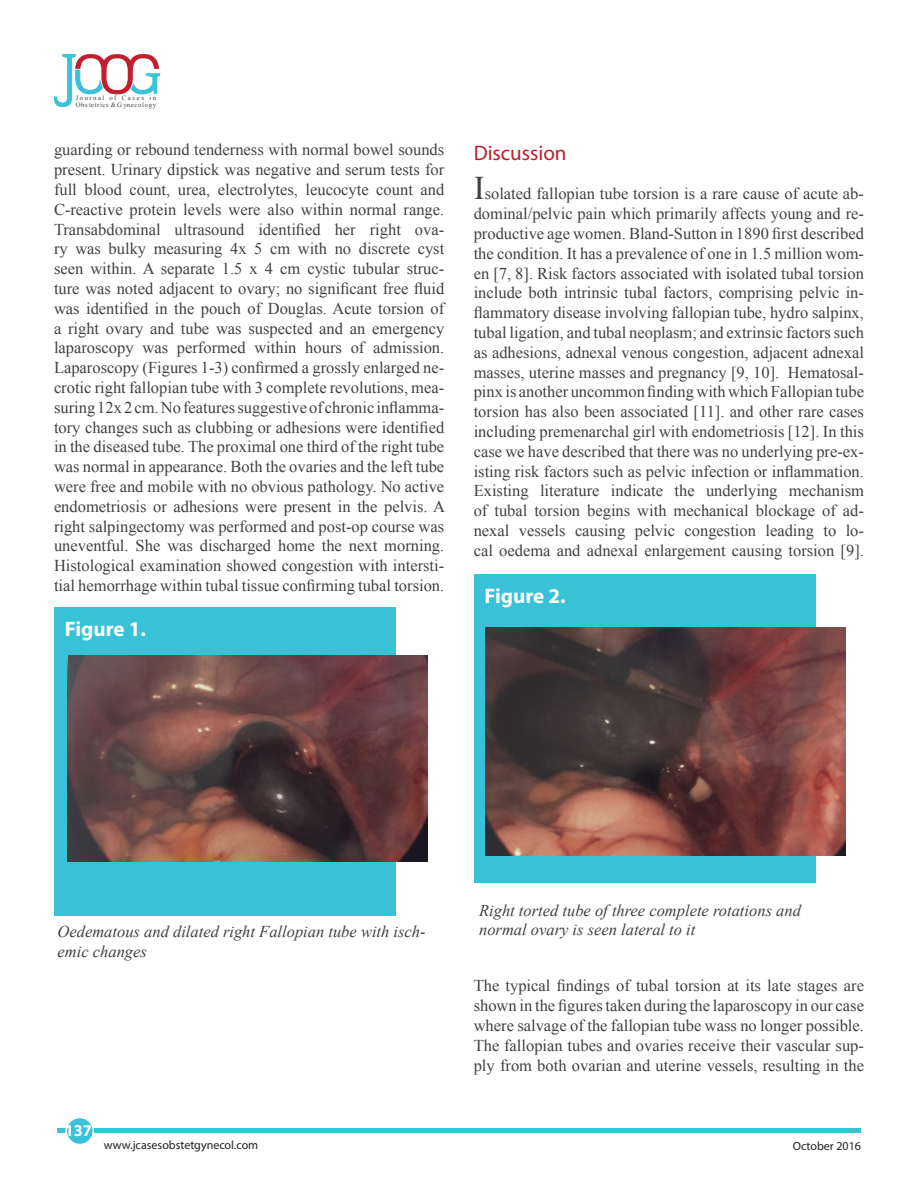
<style>
.page{position:relative;width:918px;height:1188px;background:#fff}
.page>*{position:absolute;margin:0;border:0;box-sizing:border-box;transform-origin:0 0}
.t1{font:700 21px "Myriad Pro";color:#fff}
.t2{font:21px "Myriad Pro";color:#be1e2d}
.t3{font:16.5px/19.8px "Times New Roman";color:#414042;text-align:justify}
.t4{font:italic 16.5px/19.8px "Times New Roman";color:#414042}
.t5{font:700 16.5px "Myriad Pro";color:#fff}
.t6{font:12px "Myriad Pro";color:#231f20}
.t7{font:6.75px/7.2px "Times New Roman";letter-spacing:.11em;color:#414042}
.s1{font-size:33px}
</style>
<div class="page">
<svg style="left:54px;top:54px;width:106px;height:53px"></svg>
<hr style="left:57px;top:1129px;width:804px;height:4px;background:#3cc2d7">
<div style="left:66px;top:1117px;width:27px;height:28px;background:#3cc2d7;border-radius:50%"></div>
<div style="left:65px;top:1117px;width:29px;height:28px;border:2px solid #fff;border-radius:50%"></div>
<div style="left:474px;top:574px;width:342px;height:310px;background:#39c2d7"></div>
<img style="left:486px;top:627px;width:360px;height:228px">
<div style="left:54px;top:608px;width:342px;height:308px;background:#39c2d7"></div>
<img style="left:68px;top:656px;width:360px;height:205px">
<p class="t7" style="left:76px;top:94px;width:82px">Journal of Cases in<br>Obstetrics &amp;Gynecology</p>
<p class="t3" style="left:54px;top:140px;width:392px">guarding or rebound tenderness with normal bowel sounds present. Urinary dipstick was negative and serum tests for full blood count, urea, electrolytes, leucocyte count and C-reactive protein levels were also within normal range.</p>
<p class="t3" style="left:54px;top:219px;width:392px">Transabdominal ultrasound identified her right ova&shy;ry was bulky measuring 4x 5 cm with no discrete cyst seen within. A separate 1.5 x 4 cm cystic tubular struc&shy;ture was noted adjacent to ovary; no significant free fluid was identified in the pouch of Douglas. Acute torsion of a right ovary and tube was suspected and an emergency laparoscopy was performed within hours of admission.</p>
<p class="t3" style="left:54px;top:358px;width:393px">Laparoscopy (Figures 1-3) confirmed a grossly enlarged ne&shy;crotic right fallopian tube with 3 complete revolutions, mea&shy;suring 12x 2 cm. No features suggestive of chronic inflamma&shy;tory changes such as clubbing or adhesions were identified in the diseased tube. The proximal one third of the right tube was normal in appearance. Both the ovaries and the left tube were free and mobile with no obvious pathology. No active endometriosis or adhesions were present in the pelvis. A right salpingectomy was performed and post-op course was uneventful. She was discharged home the next morning.<br>Histological examination showed congestion with intersti&shy;tial hemorrhage within tubal tissue confirming tubal torsion.</p>
<p class="t1" style="left:65px;top:615px;width:83px">Figure 1.</p>
<p class="t2" style="left:474px;top:140px;width:94px">Discussion</p>
<p class="t3" style="left:474px;top:184px;width:392px"><span class="s1">I</span>solated fallopian tube torsion is a rare cause of acute ab&shy;dominal/pelvic pain which primarily affects young and re&shy;productive age women. Bland-Sutton in 1890 first described the condition. It has a prevalence of one in 1.5 million wom&shy;en [7, 8]. Risk factors associated with isolated tubal torsion include both intrinsic tubal factors, comprising pelvic in&shy;flammatory disease involving fallopian tube, hydro salpinx, tubal ligation, and tubal neoplasm; and extrinsic factors such as adhesions, adnexal venous congestion, adjacent adnexal masses, uterine masses and pregnancy [9, 10]. Hematosal&shy;pinx is another uncommon finding with which Fallopian tube torsion has also been associated [11]. and other rare cases including premenarchal girl with endometriosis [12]. In this case we have described that there was no underlying pre-ex&shy;isting risk factors such as pelvic infection or inflammation.</p>
<p class="t3" style="left:474px;top:481px;width:392px">Existing literature indicate the underlying mechanism of tubal torsion begins with mechanical blockage of ad&shy;nexal vessels causing pelvic congestion leading to lo&shy;cal oedema and adnexal enlargement causing torsion [9].</p>
<p class="t1" style="left:485px;top:582px;width:83px">Figure 2.</p>
<p class="t4" style="left:58px;top:921px;width:370px">Oedematous and dilated right Fallopian tube with isch&shy;emic changes</p>
<p class="t5" style="left:65px;top:1120px;width:29px">137</p>
<p class="t4" style="left:479px;top:900px;width:323px">Right torted tube of three complete rotations and normal ovary is seen lateral to it</p>
<p class="t3" style="left:474px;top:976px;width:392px">The typical findings of tubal torsion at its late stages are shown in the figures taken during the laparoscopy in our case where salvage of the fallopian tube wass no longer possible.</p>
<p class="t3" style="left:474px;top:1035px;width:392px">The fallopian tubes and ovaries receive their vascular sup&shy;ply from both ovarian and uterine vessels, resulting in the</p>
<p class="t6" style="left:104px;top:1138px;width:156px">www.jcasesobstetgynecol.com</p>
<p class="t6" style="left:793px;top:1138px;width:70px">October 2016</p>
</div>
